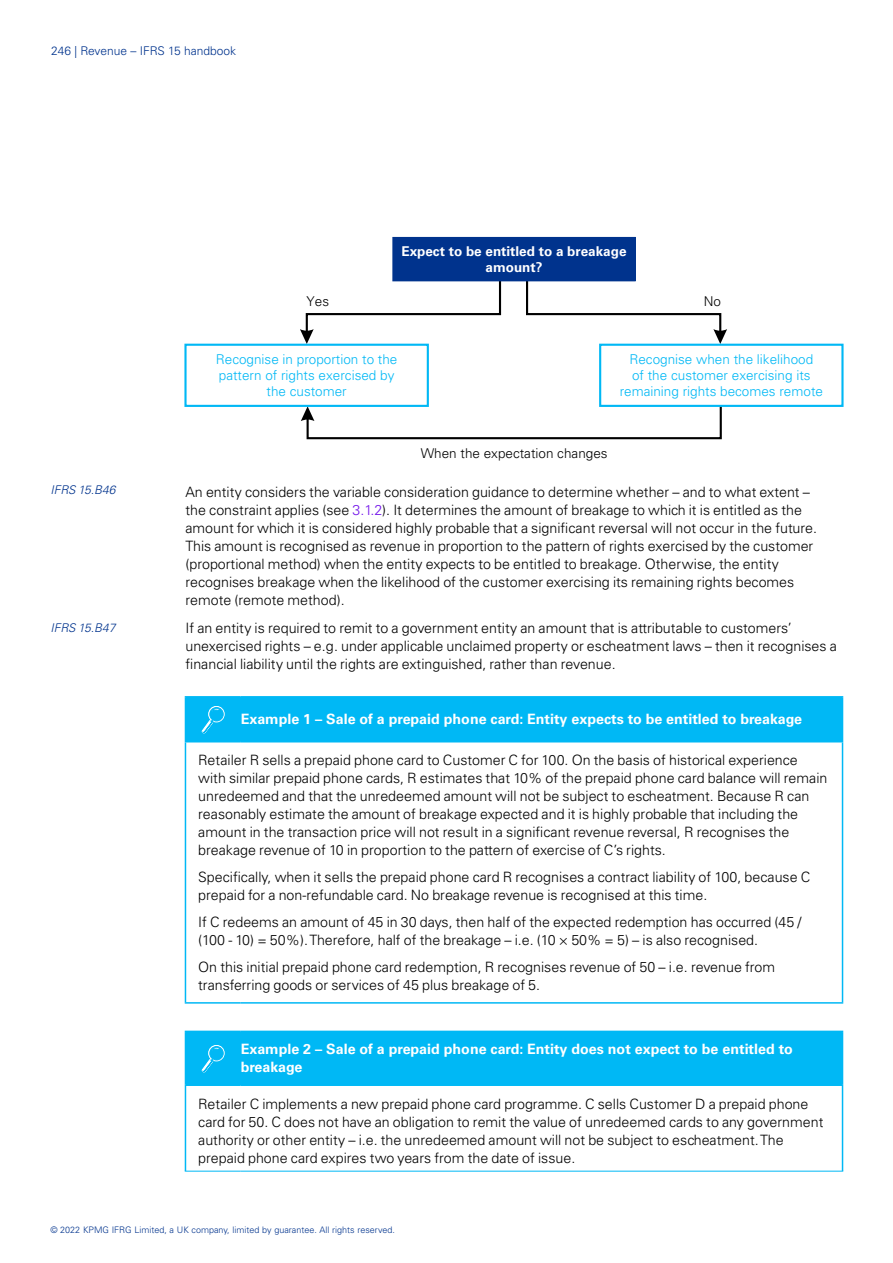
<style>
.page{position:relative;width:893px;height:1263px;background:#fff}
.page>*{position:absolute;margin:0;border:0;box-sizing:border-box;transform-origin:0 0}
.t1{font:300 14.25px/18px "Univers LT Std";color:#000}
.t2{font:700 14.25px/18px "Univers LT Std";color:#fff}
.t3{font:300 13.5px/16.2px "Univers LT Std";color:#00b8f5;text-align:center}
.t4{font:700 13.5px/16.2px "Univers LT Std";color:#fff;text-align:center}
.t5{font:300 13.5px "Univers LT Std";color:#000}
.t6{font:300 12px "Univers LT Std";color:#00338d}
.t7{font:italic 300 12px "Univers LT Std";color:#00338d}
.t8{font:300 9px "Univers LT Std";color:#00338d}
.s1{color:#7213ea}
</style>
<div class="page">
<svg style="left:300px;top:281px;width:202px;height:63px"></svg>
<svg style="left:525px;top:281px;width:202px;height:63px"></svg>
<svg style="left:301px;top:407px;width:421px;height:33px"></svg>
<div style="left:184px;top:344px;width:245px;height:63px;border:2px solid #00b8f5"></div>
<div style="left:599px;top:344px;width:244px;height:63px;border:2px solid #00b8f5"></div>
<div style="left:393px;top:237px;width:242px;height:44px;background:#00338d"></div>
<hr style="left:185px;top:696px;width:56px;height:2px;background:#00b8f5">
<hr style="left:241px;top:696px;width:602px;height:2px;background:#00b8f5">
<hr style="left:842px;top:698px;width:1px;height:43px;background:#00b8f5">
<hr style="left:185px;top:742px;width:1px;height:260px;background:#00b8f5">
<hr style="left:185px;top:1002px;width:56px;height:2px;background:#00b8f5">
<hr style="left:241px;top:1002px;width:602px;height:2px;background:#00b8f5">
<hr style="left:241px;top:741px;width:602px;height:1px;background:#00b8f5">
<hr style="left:842px;top:742px;width:1px;height:260px;background:#00b8f5">
<div style="left:185px;top:697px;width:657px;height:45px;background:#00b8f5"></div>
<hr style="left:241px;top:1031px;width:602px;height:1px;background:#00b8f5">
<hr style="left:842px;top:1032px;width:1px;height:52px;background:#00b8f5">
<hr style="left:185px;top:1086px;width:1px;height:85px;background:#00b8f5">
<hr style="left:185px;top:1084px;width:56px;height:2px;background:#00b8f5">
<hr style="left:241px;top:1084px;width:602px;height:2px;background:#00b8f5">
<hr style="left:842px;top:1086px;width:1px;height:85px;background:#00b8f5">
<hr style="left:185px;top:1171px;width:56px;height:1px;background:#00b8f5">
<hr style="left:241px;top:1171px;width:602px;height:1px;background:#00b8f5">
<div style="left:185px;top:1031px;width:657px;height:54px;background:#00b8f5"></div>
<p class="t6" style="left:51px;top:44px;width:187px">246 | Revenue – IFRS 15 handbook</p>
<p class="t4" style="left:401px;top:243px;width:227px">Expect to be entitled to a breakage amount?</p>
<p class="t5" style="left:307px;top:293px;width:24px">Yes</p>
<p class="t5" style="left:704px;top:293px;width:19px">No</p>
<p class="t3" style="left:216px;top:351px;width:183px">Recognise in proportion to the pattern of rights exercised by the customer</p>
<p class="t3" style="left:620px;top:351px;width:205px">Recognise when the likelihood<br>of the customer exercising its remaining rights becomes remote</p>
<p class="t5" style="left:421px;top:445px;width:188px">When the expectation changes</p>
<p class="t7" style="left:50px;top:482px;width:67px">IFRS 15.B46</p>
<p class="t1" style="left:185px;top:482px;width:633px">An entity considers the variable consideration guidance to determine whether – and to what extent – the constraint applies (see <span class="s1">3.1.2</span>). It determines the amount of breakage to which it is entitled as the amount for which it is considered highly probable that a significant reversal will not occur in the future.<br>This amount is recognised as revenue in proportion to the pattern of rights exercised by the customer (proportional method) when the entity expects to be entitled to breakage. Otherwise, the entity recognises breakage when the likelihood of the customer exercising its remaining rights becomes remote (remote method).</p>
<p class="t7" style="left:50px;top:620px;width:67px">IFRS 15.B47</p>
<p class="t1" style="left:185px;top:619px;width:653px">If an entity is required to remit to a government entity an amount that is attributable to customers’ unexercised rights – e.g. under applicable unclaimed property or escheatment laws – then it recognises a financial liability until the rights are extinguished, rather than revenue.</p>
<p class="t2" style="left:241px;top:710px;width:563px">Example 1 – Sale of a prepaid phone card: Entity expects to be entitled to breakage</p>
<p class="t1" style="left:198px;top:751px;width:631px">Retailer R sells a prepaid phone card to Customer C for 100. On the basis of historical experience with similar prepaid phone cards, R estimates that 10% of the prepaid phone card balance will remain unredeemed and that the unredeemed amount will not be subject to escheatment. Because R can reasonably estimate the amount of breakage expected and it is highly probable that including the amount in the transaction price will not result in a significant revenue reversal, R recognises the breakage revenue of 10 in proportion to the pattern of exercise of C’s rights.</p>
<p class="t1" style="left:198px;top:868px;width:614px">Specifically, when it sells the prepaid phone card R recognises a contract liability of 100, because C prepaid for a non-refundable card. No breakage revenue is recognised at this time.</p>
<p class="t1" style="left:198px;top:913px;width:605px">If C redeems an amount of 45 in 30 days, then half of the expected redemption has occurred (45 / (100 - 10) = 50%). Therefore, half of the breakage – i.e. (10 × 50% = 5) – is also recognised.</p>
<p class="t1" style="left:198px;top:958px;width:578px">On this initial prepaid phone card redemption, R recognises revenue of 50 – i.e. revenue from transferring goods or services of 45 plus breakage of 5.</p>
<p class="t2" style="left:241px;top:1040px;width:553px">Example 2 – Sale of a prepaid phone card: Entity does not expect to be entitled to breakage</p>
<p class="t1" style="left:198px;top:1094px;width:627px">Retailer C implements a new prepaid phone card programme. C sells Customer D a prepaid phone card for 50. C does not have an obligation to remit the value of unredeemed cards to any government authority or other entity – i.e. the unredeemed amount will not be subject to escheatment. The prepaid phone card expires two years from the date of issue.</p>
<p class="t8" style="left:50px;top:1224px;width:346px">© 2022 KPMG IFRG Limited, a UK company, limited by guarantee. All rights reserved.</p>
</div>
